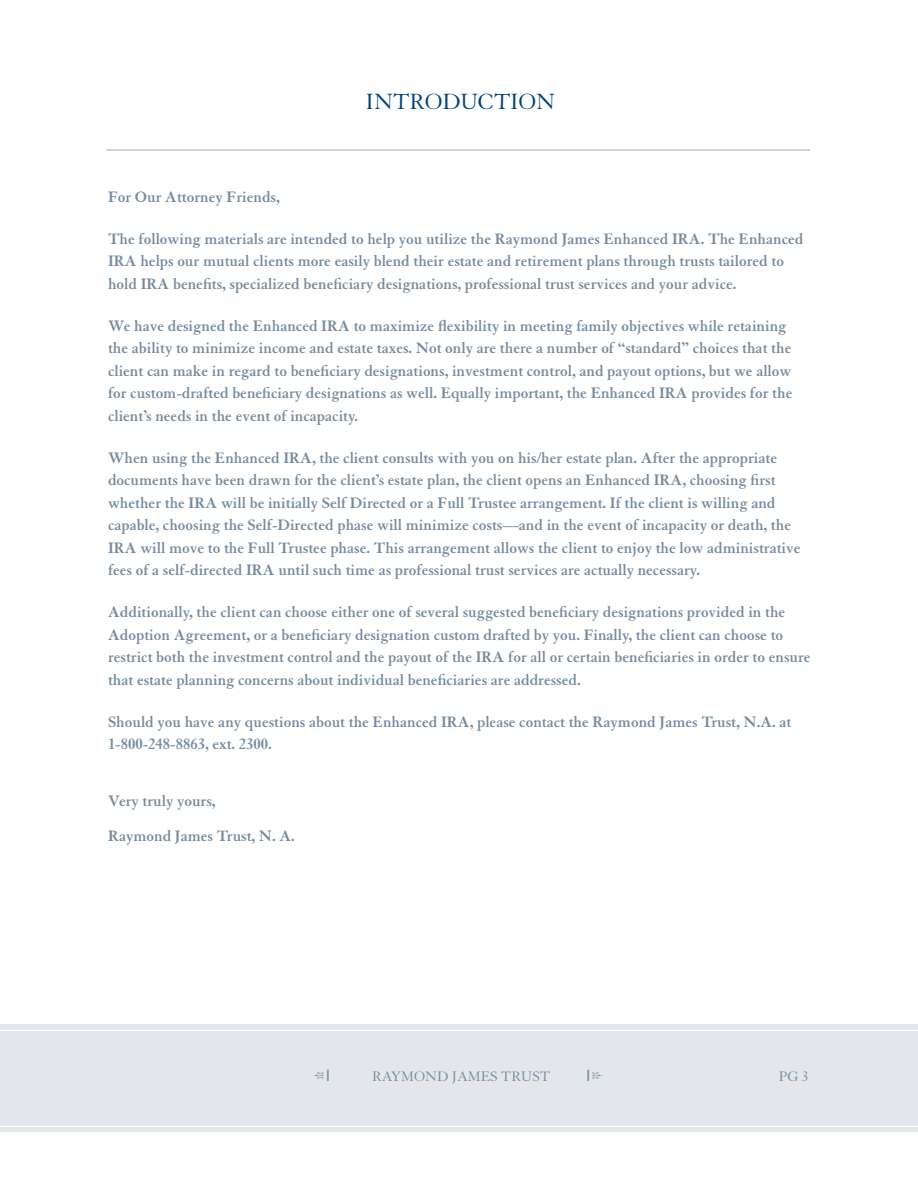
<style>
.page{position:relative;width:918px;height:1188px;background:#fff}
.page>*{position:absolute;margin:0;border:0;box-sizing:border-box;transform-origin:0 0}
.t1{font:24px "Granjon";letter-spacing:-.01em;color:#00447b}
.t2{font:700 16.5px/22.5px "Granjon LT Std";color:#768b9f}
.t3{font:15.75px "Helvetica";color:#768b9f}
.t4{font:15px "Granjon LT Std";color:#768b9f}
</style>
<div class="page">
<div style="left:0;top:1024px;width:918px;height:108px;background:#e3e6eb"></div>
<hr style="left:0;top:1030px;width:918px;height:1px;background:#fff">
<hr style="left:0;top:1126px;width:918px;height:1px;background:#fff">
<hr style="left:106px;top:150px;width:704px;height:1px;background:#a8a9ad">
<p class="t1" style="left:366px;top:89px;width:191px">iNTRODUCTION</p>
<p class="t2" style="left:108px;top:185px;width:173px">For Our Attorney Friends,</p>
<p class="t2" style="left:108px;top:227px;width:697px">The following materials are intended to help you utilize the Raymond James Enhanced IRA. The Enhanced<br>IRA helps our mutual clients more easily blend their estate and retirement plans through trusts tailored to hold IRA benefits, specialized beneficiary designations, professional trust services and your advice.</p>
<p class="t2" style="left:108px;top:314px;width:686px">We have designed the Enhanced IRA to maximize flexibility in meeting family objectives while retaining the ability to minimize income and estate taxes. Not only are there a number of “standard” choices that the client can make in regard to beneficiary designations, investment control, and payout options, but we allow for custom-drafted beneficiary designations as well. Equally important, the Enhanced IRA provides for the client’s needs in the event of incapacity.</p>
<p class="t2" style="left:108px;top:446px;width:694px">When using the Enhanced IRA, the client consults with you on his/her estate plan. After the appropriate documents have been drawn for the client’s estate plan, the client opens an Enhanced IRA, choosing first whether the IRA will be initially Self Directed or a Full Trustee arrangement. If the client is willing and capable, choosing the Self-Directed phase will minimize costs—and in the event of incapacity or death, the IRA will move to the Full Trustee phase. This arrangement allows the client to enjoy the low administrative fees of a self-directed IRA until such time as professional trust services are actually necessary.</p>
<p class="t2" style="left:108px;top:601px;width:704px">Additionally, the client can choose either one of several suggested beneficiary designations provided in the Adoption Agreement, or a beneficiary designation custom drafted by you. Finally, the client can choose to restrict both the investment control and the payout of the IRA for all or certain beneficiaries in order to ensure that estate planning concerns about individual beneficiaries are addressed.</p>
<p class="t2" style="left:108px;top:710px;width:685px">Should you have any questions about the Enhanced IRA, please contact the Raymond James Trust, N.A. at<br>1-800-248-8863, ext. 2300.</p>
<p class="t2" style="left:108px;top:790px;width:109px">Very truly yours,</p>
<p class="t2" style="left:108px;top:824px;width:188px">Raymond James Trust, N. A.</p>
<p class="t3" style="left:326px;top:1067px;width:6px">I</p>
<p class="t4" style="left:372px;top:1069px;width:42px">RAYMOND</p>
<p class="t4" style="left:452px;top:1069px;width:17px">JAMES</p>
<p class="t4" style="left:501px;top:1069px;width:41px">TRUST</p>
<p class="t3" style="left:586px;top:1067px;width:6px">I</p>
<p class="t4" style="left:779px;top:1069px;width:31px">PG 3</p>
</div>
